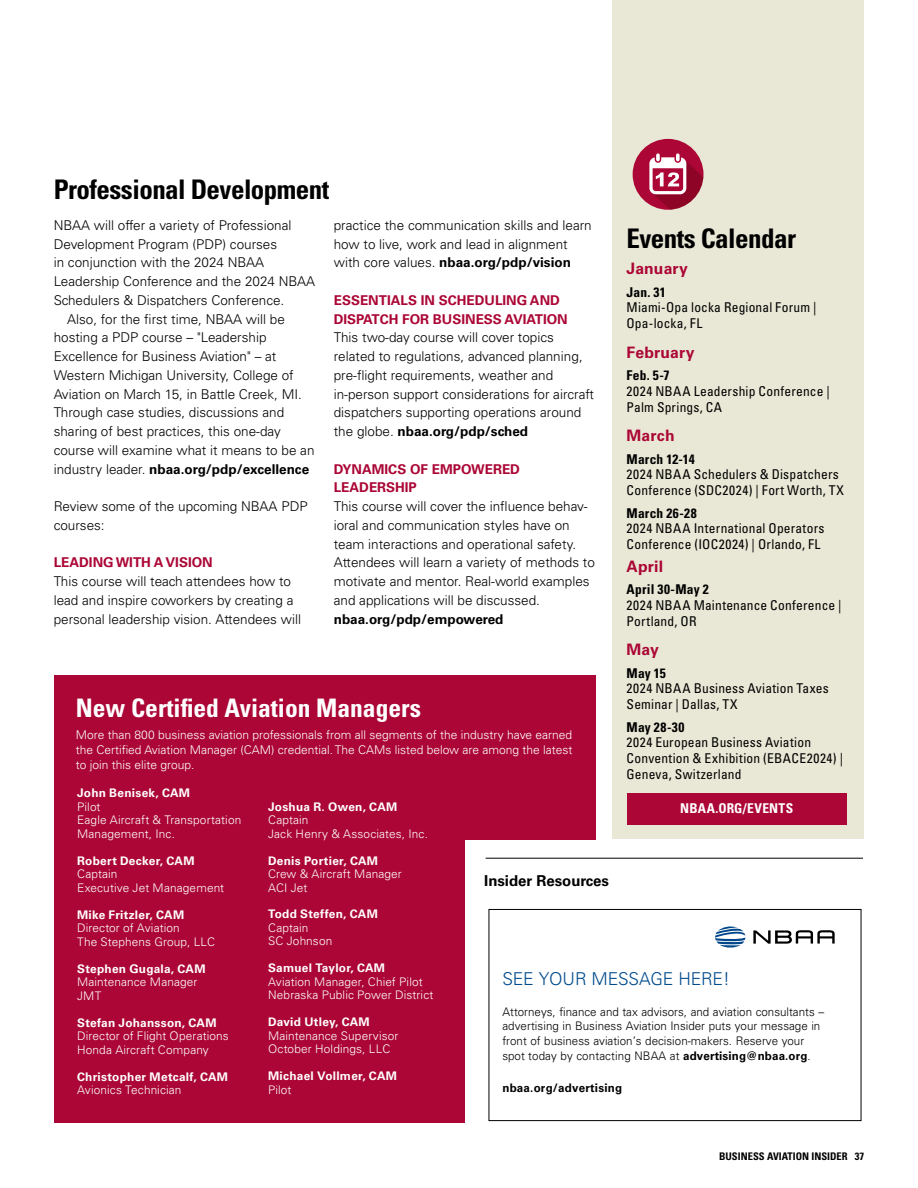
<style>
.page{position:relative;width:918px;height:1188px;background:#fff}
.page>*{position:absolute;margin:0;border:0;box-sizing:border-box;transform-origin:0 0}
.t1{font:700 condensed 27px "Univers LT Std";letter-spacing:-.02em;color:#000}
.t2{font:700 condensed 25.5px "Univers LT Std";color:#fff}
.t3{font:300 17.7px "Univers LT Std";letter-spacing:-.01em;color:#004b8d}
.t4{font:700 15.75px "Univers LT Std";letter-spacing:.01em;color:#ab0635}
.t5{font:700 15px "Univers LT Std";letter-spacing:-.005em;color:#000}
.t6{font:300 13.5px/18.8px "Univers LT Std";color:#000}
.t7{font:condensed 13.5px/15.8px "Univers LT Std";letter-spacing:.015em;color:#000}
.t8{font:700 13.5px/18.8px "Univers LT Std";color:#ab0635}
.t9{font:700 13.5px "Univers LT Std";color:#000}
.t10{font:700 condensed 13.5px "Univers LT Std";letter-spacing:.015em;color:#000}
.t11{font:700 condensed 13.5px "Univers LT Std";letter-spacing:.02em;color:#fff}
.t12{font:300 12px/15px "Univers LT Std";color:#fff;text-align:justify}
.t13{font:300 11.85px/13.5px "Univers LT Std";letter-spacing:.01em;color:#fff}
.t14{font:300 11.85px/14.7px "Univers LT Std";color:#000}
.t15{font:700 11.85px "Univers LT Std";letter-spacing:.02em;color:#fff}
.t16{font:700 11.85px "Univers LT Std";letter-spacing:.02em;color:#000}
.t17{font:700 condensed 10.5px "Univers LT Std";color:#000}
.s1{font-weight:300}
.s2{font-weight:700}
</style>
<div class="page">
<div style="left:612px;top:0;width:252px;height:839px;background:#e9e8d6"></div>
<div style="left:627px;top:793px;width:219px;height:31px;background:#ab0635"></div>
<div style="left:633px;top:139px;width:71px;height:71px;background:#ab0635;border-radius:50%"></div>
<svg style="left:649px;top:153px;width:55px;height:57px"></svg>
<hr style="left:486px;top:858px;width:377px;height:1px;background:#000">
<div style="left:489px;top:909px;width:372px;height:212px;border:1px solid #000"></div>
<svg style="left:715px;top:926px;width:30px;height:22px"></svg>
<svg style="left:753px;top:930px;width:82px;height:14px"></svg>
<div style="left:54px;top:675px;width:542px;height:164px;background:#ab0635"></div>
<div style="left:54px;top:693px;width:411px;height:430px;background:#ab0635"></div>
<h1 class="t1" style="left:54px;top:173px;width:277px">Professional Development</h1>
<p class="t6" style="left:54px;top:216px;width:239px">NBAA will offer a variety of Professional</p>
<p class="t6" style="left:54px;top:235px;width:225px">Development Program (PDP) courses</p>
<p class="t6" style="left:54px;top:253px;width:212px">in conjunction with the 2024 NBAA</p>
<p class="t6" style="left:54px;top:272px;width:263px">Leadership Conference and the 2024 NBAA</p>
<p class="t6" style="left:54px;top:291px;width:232px">Schedulers &amp; Dispatchers Conference.</p>
<p class="t6" style="left:67px;top:310px;width:219px">Also, for the first time, NBAA will be</p>
<p class="t6" style="left:54px;top:328px;width:214px">hosting a PDP course – "Leadership</p>
<p class="t6" style="left:54px;top:347px;width:224px">Excellence for Business Aviation" – at</p>
<p class="t6" style="left:54px;top:366px;width:242px">Western Michigan University, College of</p>
<p class="t6" style="left:54px;top:385px;width:250px">Aviation on March 15, in Battle Creek, MI.</p>
<p class="t6" style="left:54px;top:403px;width:232px">Through case studies, discussions and</p>
<p class="t6" style="left:54px;top:422px;width:229px">sharing of best practices, this one-day</p>
<p class="t6" style="left:54px;top:441px;width:262px">course will examine what it means to be an</p>
<p class="t9" style="left:54px;top:461px;width:257px"><span class="s1">industry leader.</span> nbaa.org/pdp/excellence</p>
<p class="t6" style="left:54px;top:497px;width:255px">Review some of the upcoming NBAA PDP courses:</p>
<p class="t8" style="left:54px;top:553px;width:161px">LEADING WITH A VISION</p>
<p class="t6" style="left:54px;top:572px;width:249px">This course will teach attendees how to lead and inspire coworkers by creating a personal leadership vision. Attendees will</p>
<p class="t6" style="left:334px;top:216px;width:260px">practice the communication skills and learn how to live, work and lead in alignment with core values. <span class="s2">nbaa.org/pdp/vision</span></p>
<p class="t8" style="left:334px;top:291px;width:236px">ESSENTIALS IN SCHEDULING AND<br>DISPATCH FOR BUSINESS AVIATION</p>
<p class="t6" style="left:334px;top:328px;width:262px">This two-day course will cover topics related to regulations, advanced planning, pre-flight requirements, weather and in-person support considerations for aircraft dispatchers supporting operations around the globe. <span class="s2">nbaa.org/pdp/sched</span></p>
<p class="t8" style="left:334px;top:460px;width:188px">DYNAMICS OF EMPOWERED<br>LEADERSHIP</p>
<p class="t6" style="left:334px;top:497px;width:263px">This course will cover the influence behav&shy;ioral and communication styles have on team interactions and operational safety.<br>Attendees will learn a variety of methods to motivate and mentor. Real-world examples and applications will be discussed.</p>
<p class="t9" style="left:334px;top:611px;width:171px">nbaa.org/pdp/empowered</p>
<h2 class="t2" style="left:76px;top:692px;width:347px">New Certified Aviation Managers</h2>
<p class="t12" style="left:76px;top:727px;width:498px">More than 800 business aviation professionals from all segments of the industry have earned the Certified Aviation Manager (CAM) credential. The CAMs listed below are among the latest to join this elite group.</p>
<h1 class="t1" style="left:627px;top:222px;width:171px">Events Calendar</h1>
<p class="t4" style="left:627px;top:259px;width:63px">January</p>
<p class="t10" style="left:627px;top:284px;width:41px">Jan. 31</p>
<p class="t7" style="left:627px;top:299px;width:192px">Miami-Opa locka Regional Forum |<br>Opa-locka, FL</p>
<p class="t4" style="left:627px;top:343px;width:70px">February</p>
<p class="t10" style="left:627px;top:367px;width:45px">Feb. 5-7</p>
<p class="t7" style="left:627px;top:383px;width:205px">2024 NBAA Leadership Conference |<br>Palm Springs, CA</p>
<p class="t4" style="left:627px;top:426px;width:50px">March</p>
<p class="t10" style="left:627px;top:451px;width:70px">March 12-14</p>
<p class="t7" style="left:627px;top:467px;width:219px">2024 NBAA Schedulers &amp; Dispatchers<br>Conference (SDC2024) | Fort Worth, TX</p>
<p class="t10" style="left:627px;top:505px;width:72px">March 26-28</p>
<p class="t7" style="left:627px;top:521px;width:199px">2024 NBAA International Operators<br>Conference (IOC2024) | Orlando, FL</p>
<p class="t4" style="left:627px;top:557px;width:38px">April</p>
<p class="t10" style="left:627px;top:581px;width:84px">April 30-May 2</p>
<p class="t7" style="left:627px;top:597px;width:216px">2024 NBAA Maintenance Conference |<br>Portland, OR</p>
<p class="t4" style="left:627px;top:640px;width:34px">May</p>
<p class="t10" style="left:627px;top:665px;width:41px">May 15</p>
<p class="t7" style="left:627px;top:681px;width:204px">2024 NBAA Business Aviation Taxes<br>Seminar | Dallas, TX</p>
<p class="t10" style="left:627px;top:719px;width:60px">May 28-30</p>
<p class="t7" style="left:627px;top:734px;width:218px">2024 European Business Aviation<br>Convention &amp; Exhibition (EBACE2024) |<br>Geneva, Switzerland</p>
<p class="t15" style="left:77px;top:786px;width:114px">John Benisek, CAM</p>
<p class="t13" style="left:77px;top:800px;width:166px">Pilot<br>Eagle Aircraft &amp; Transportation<br>Management, Inc.</p>
<p class="t15" style="left:77px;top:853px;width:119px">Robert Decker, CAM</p>
<p class="t13" style="left:77px;top:867px;width:149px">Captain<br>Executive Jet Management</p>
<p class="t15" style="left:77px;top:907px;width:109px">Mike Fritzler, CAM</p>
<p class="t13" style="left:77px;top:921px;width:140px">Director of Aviation<br>The Stephens Group, LLC</p>
<p class="t15" style="left:77px;top:961px;width:130px">Stephen Gugala, CAM</p>
<p class="t13" style="left:77px;top:975px;width:122px">Maintenance Manager<br>JMT</p>
<p class="t15" style="left:77px;top:1015px;width:141px">Stefan Johansson, CAM</p>
<p class="t13" style="left:77px;top:1029px;width:153px">Director of Flight Operations<br>Honda Aircraft Company</p>
<p class="t15" style="left:77px;top:1069px;width:152px">Christopher Metcalf, CAM</p>
<p class="t13" style="left:77px;top:1083px;width:106px">Avionics Technician</p>
<p class="t15" style="left:268px;top:799px;width:131px">Joshua R. Owen, CAM</p>
<p class="t13" style="left:268px;top:813px;width:161px">Captain<br>Jack Henry &amp; Associates, Inc.</p>
<p class="t15" style="left:268px;top:853px;width:111px">Denis Portier, CAM</p>
<p class="t13" style="left:268px;top:867px;width:135px">Crew &amp; Aircraft Manager<br>ACI Jet</p>
<p class="t15" style="left:268px;top:907px;width:111px">Todd Steffen, CAM</p>
<p class="t13" style="left:268px;top:921px;width:66px">Captain<br>SC Johnson</p>
<p class="t15" style="left:268px;top:961px;width:119px">Samuel Taylor, CAM</p>
<p class="t13" style="left:268px;top:975px;width:167px">Aviation Manager, Chief Pilot<br>Nebraska Public Power District</p>
<p class="t15" style="left:268px;top:1015px;width:103px">David Utley, CAM</p>
<p class="t13" style="left:268px;top:1029px;width:132px">Maintenance Supervisor<br>October Holdings, LLC</p>
<p class="t15" style="left:268px;top:1069px;width:130px">Michael Vollmer, CAM</p>
<p class="t13" style="left:268px;top:1083px;width:25px">Pilot</p>
<p class="t5" style="left:484px;top:872px;width:126px">Insider Resources</p>
<p class="t11" style="left:680px;top:800px;width:114px">NBAA.ORG/EVENTS</p>
<h3 class="t3" style="left:502px;top:969px;width:229px">SEE YOUR MESSAGE HERE!</h3>
<p class="t14" style="left:502px;top:1004px;width:323px">Attorneys, finance and tax advisors, and aviation consultants – advertising in Business Aviation Insider puts your message in front of business aviation’s decision-makers. Reserve your spot today by contacting NBAA at <span class="s2">advertising@nbaa.org</span>.</p>
<p class="t16" style="left:502px;top:1080px;width:121px">nbaa.org/advertising</p>
<p class="t17" style="left:719px;top:1150px;width:146px">BUSINESS AVIATION INSIDER 37</p>
</div>
